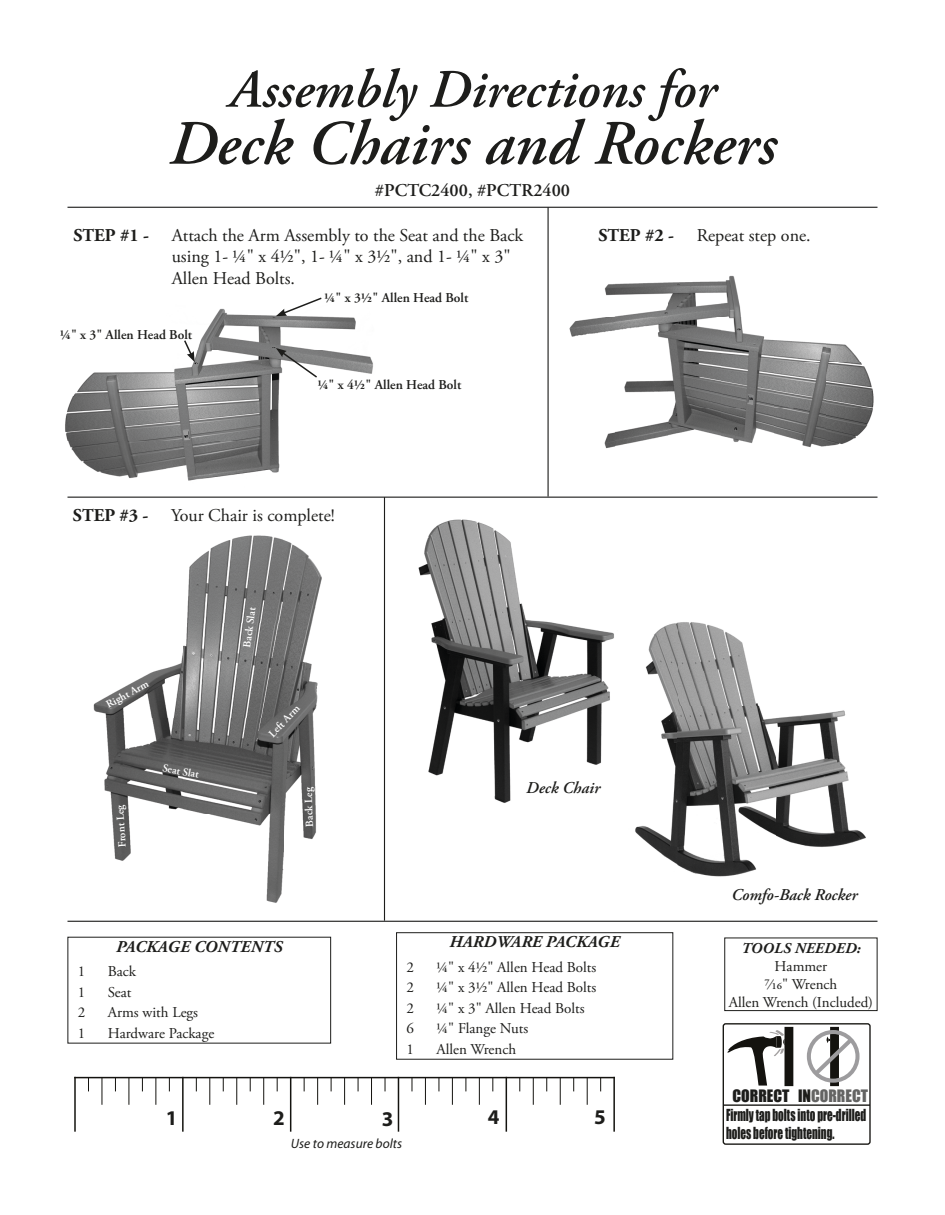
<style>
.page{position:relative;width:945px;height:1215px;background:#fff}
.page>*{position:absolute;margin:0;border:0;box-sizing:border-box;transform-origin:0 0}
.t1{font:italic 600 63px "Adobe Garamond Pro";color:#1d1d1b}
.t2{font:italic 600 54px "Adobe Garamond Pro";color:#1d1d1b}
.t3{font:700 21px "Myriad";color:#1d1d1b}
.t4{font:18px/21.6px "Adobe Garamond Pro";color:#1d1d1b}
.t5{font:700 18px "Adobe Garamond Pro";color:#1d1d1b}
.t6{font:600 18px "Adobe Garamond Pro";color:#1d1d1b}
.t7{font:italic 700 16.5px "Adobe Garamond Pro";letter-spacing:.015em;color:#1d1d1b}
.t8{font:italic 600 16.5px "Adobe Garamond Pro";color:#1d1d1b}
.t9{font:15.75px "Impact";color:#1d1d1b}
.t10{font:15.3px/18.3px "Impact";color:#1d1d1b;scale:.73 1}
.t11{font:15px/18px "Adobe Garamond Pro";color:#1d1d1b;text-align:center}
.t12{font:italic 700 15px "Adobe Garamond Pro";letter-spacing:.015em;color:#1d1d1b}
.t13{font:600 13.5px "Adobe Garamond Pro";color:#1d1d1b}
.t14{font:italic 13.5px "Myriad";color:#1d1d1b}
.t15{font:600 10.95px "Adobe Garamond Pro";color:#fff}
.s1{color:#646463}
</style>
<div class="page">
<img style="left:418px;top:519px;width:196px;height:284px">
<img style="left:65px;top:308px;width:308px;height:173px">
<hr style="left:68px;top:207px;width:810px;height:1px;background:#1d1d1b">
<div style="left:396px;top:932px;width:277px;height:128px;border:1px solid #1d1d1b"></div>
<div style="left:724px;top:938px;width:154px;height:73px;border:1px solid #1d1d1b"></div>
<hr style="left:68px;top:921px;width:810px;height:1px;background:#1d1d1b">
<hr style="left:68px;top:497px;width:810px;height:1px;background:#1d1d1b">
<hr style="left:548px;top:207px;width:1px;height:290px;background:#1d1d1b">
<hr style="left:384px;top:497px;width:1px;height:424px;background:#1d1d1b">
<div style="left:807px;top:1030px;width:53px;height:53px;border:4px solid #9d9c9e;border-radius:50%"></div>
<svg style="left:810px;top:1027px;width:47px;height:59px"></svg>
<div style="left:723px;top:1023px;width:148px;height:122px;border:1px solid #14130f;border-radius:2px"></div>
<svg style="left:727px;top:1027px;width:66px;height:59px"></svg>
<hr style="left:723px;top:1104px;width:147px;height:2px;background:#14130f">
<hr style="left:74px;top:1078px;width:2px;height:53px;background:#14130f">
<hr style="left:182px;top:1078px;width:2px;height:53px;background:#14130f">
<hr style="left:290px;top:1078px;width:1px;height:53px;background:#14130f">
<hr style="left:398px;top:1078px;width:1px;height:53px;background:#14130f">
<hr style="left:506px;top:1078px;width:1px;height:53px;background:#14130f">
<hr style="left:613px;top:1078px;width:2px;height:53px;background:#14130f">
<svg style="left:102px;top:1078px;width:1px;height:26px"></svg>
<svg style="left:129px;top:1078px;width:1px;height:26px"></svg>
<svg style="left:156px;top:1078px;width:1px;height:26px"></svg>
<svg style="left:209px;top:1078px;width:1px;height:26px"></svg>
<svg style="left:236px;top:1078px;width:1px;height:26px"></svg>
<svg style="left:263px;top:1078px;width:1px;height:26px"></svg>
<svg style="left:317px;top:1078px;width:1px;height:26px"></svg>
<svg style="left:344px;top:1078px;width:1px;height:26px"></svg>
<svg style="left:371px;top:1078px;width:1px;height:26px"></svg>
<svg style="left:425px;top:1078px;width:1px;height:26px"></svg>
<svg style="left:452px;top:1078px;width:1px;height:26px"></svg>
<svg style="left:479px;top:1078px;width:1px;height:26px"></svg>
<svg style="left:88px;top:1078px;width:1px;height:13px"></svg>
<svg style="left:115px;top:1078px;width:1px;height:13px"></svg>
<svg style="left:169px;top:1078px;width:1px;height:13px"></svg>
<svg style="left:223px;top:1078px;width:1px;height:13px"></svg>
<svg style="left:277px;top:1078px;width:1px;height:13px"></svg>
<svg style="left:331px;top:1078px;width:1px;height:13px"></svg>
<svg style="left:385px;top:1078px;width:1px;height:13px"></svg>
<svg style="left:142px;top:1078px;width:1px;height:13px"></svg>
<svg style="left:196px;top:1078px;width:1px;height:13px"></svg>
<svg style="left:250px;top:1078px;width:1px;height:13px"></svg>
<svg style="left:304px;top:1078px;width:1px;height:13px"></svg>
<svg style="left:358px;top:1078px;width:1px;height:13px"></svg>
<svg style="left:412px;top:1078px;width:1px;height:13px"></svg>
<svg style="left:439px;top:1078px;width:1px;height:13px"></svg>
<svg style="left:466px;top:1078px;width:1px;height:13px"></svg>
<svg style="left:492px;top:1078px;width:1px;height:13px"></svg>
<svg style="left:519px;top:1078px;width:1px;height:13px"></svg>
<svg style="left:546px;top:1078px;width:1px;height:13px"></svg>
<svg style="left:573px;top:1078px;width:1px;height:13px"></svg>
<svg style="left:600px;top:1078px;width:1px;height:13px"></svg>
<svg style="left:533px;top:1078px;width:1px;height:26px"></svg>
<svg style="left:560px;top:1078px;width:1px;height:26px"></svg>
<svg style="left:587px;top:1078px;width:1px;height:26px"></svg>
<hr style="left:75px;top:1077px;width:539px;height:1px;background:#14130f">
<svg style="left:183px;top:339px;width:12px;height:23px"></svg>
<svg style="left:276px;top:297px;width:47px;height:19px"></svg>
<svg style="left:276px;top:348px;width:43px;height:31px"></svg>
<img style="left:93px;top:535px;width:229px;height:368px">
<img style="left:645px;top:622px;width:204px;height:175px">
<img style="left:635px;top:797px;width:231px;height:80px">
<img style="left:569px;top:275px;width:305px;height:174px">
<h2 class="t2" style="left:229px;top:58px;width:489px">Assembly Directions for</h2>
<h1 class="t1" style="left:169px;top:107px;width:609px">Deck Chairs and Rockers</h1>
<p class="t6" style="left:375px;top:180px;width:197px">#PCTC2400, #PCTR2400</p>
<p class="t5" style="left:74px;top:225px;width:77px">STEP #1 -</p>
<p class="t4" style="left:172px;top:225px;width:353px">Attach the Arm Assembly to the Seat and the Back using 1- ¼" x 4½", 1- ¼" x 3½", and 1- ¼" x 3"<br>Allen Head Bolts.</p>
<p class="t5" style="left:599px;top:225px;width:77px">STEP #2 -</p>
<p class="t4" style="left:697px;top:225px;width:115px">Repeat step one.</p>
<p class="t13" style="left:59px;top:327px;width:134px">¼" x 3" Allen Head Bolt</p>
<p class="t13" style="left:324px;top:290px;width:146px">¼" x 3½" Allen Head Bolt</p>
<p class="t13" style="left:317px;top:377px;width:146px">¼" x 4½" Allen Head Bolt</p>
<p class="t5" style="left:73px;top:505px;width:77px">STEP #3 -</p>
<p class="t4" style="left:171px;top:505px;width:165px">Your Chair is complete!</p>
<p class="t15" style="left:104px;top:700px;width:48px;rotate:-28deg">Right Arm</p>
<p class="t15" style="left:116px;top:847px;width:44px;rotate:-94deg">Front Leg</p>
<p class="t15" style="left:164px;top:761px;width:38px;rotate:11deg">Seat Slat</p>
<p class="t15" style="left:241px;top:646px;width:41px;rotate:-83deg">Back Slat</p>
<p class="t15" style="left:266px;top:731px;width:41px;rotate:-46deg">Left Arm</p>
<p class="t15" style="left:303px;top:827px;width:41px;rotate:-92deg">Back Leg</p>
<p class="t7" style="left:116px;top:937px;width:168px">PACKAGE CONTENTS</p>
<p class="t11" style="left:78px;top:963px;width:9px">1</p>
<p class="t11" style="left:108px;top:963px;width:30px">Back</p>
<p class="t11" style="left:78px;top:983px;width:9px">1</p>
<p class="t11" style="left:108px;top:983px;width:25px">Seat</p>
<p class="t11" style="left:78px;top:1004px;width:9px">2</p>
<p class="t11" style="left:108px;top:1004px;width:92px">Arms with Legs</p>
<p class="t11" style="left:78px;top:1025px;width:9px">1</p>
<p class="t11" style="left:108px;top:1025px;width:108px">Hardware Package</p>
<p class="t8" style="left:526px;top:778px;width:75px">Deck Chair</p>
<p class="t7" style="left:450px;top:933px;width:172px">HARDWARE PACKAGE</p>
<p class="t11" style="left:407px;top:958px;width:9px">2</p>
<p class="t11" style="left:437px;top:958px;width:161px">¼" x 4½" Allen Head Bolts</p>
<p class="t11" style="left:407px;top:979px;width:9px">2</p>
<p class="t11" style="left:437px;top:979px;width:161px">¼" x 3½" Allen Head Bolts</p>
<p class="t11" style="left:407px;top:1000px;width:9px">2</p>
<p class="t11" style="left:437px;top:1000px;width:150px">¼" x 3" Allen Head Bolts</p>
<p class="t11" style="left:407px;top:1020px;width:9px">6</p>
<p class="t11" style="left:437px;top:1020px;width:93px">¼" Flange Nuts</p>
<p class="t11" style="left:407px;top:1041px;width:9px">1</p>
<p class="t11" style="left:437px;top:1041px;width:81px">Allen Wrench</p>
<h3 class="t3" style="left:166px;top:1107px;width:13px">1</h3>
<h3 class="t3" style="left:273px;top:1107px;width:13px">2</h3>
<h3 class="t3" style="left:382px;top:1108px;width:13px">3</h3>
<h3 class="t3" style="left:488px;top:1106px;width:13px">4</h3>
<h3 class="t3" style="left:594px;top:1106px;width:13px">5</h3>
<p class="t14" style="left:291px;top:1137px;width:113px">Use to measure bolts</p>
<p class="t8" style="left:732px;top:885px;width:127px">Comfo-Back Rocker</p>
<p class="t12" style="left:741px;top:939px;width:121px">TOOLS NEEDED:</p>
<p class="t11" style="left:729px;top:957px;width:146px">Hammer<br>7/16" Wrench<br>Allen Wrench (Included)</p>
<p class="t9" style="left:733px;top:1084px;width:137px">CORRECT IN<span class="s1">CORRECT</span></p>
<p class="t10" style="left:726px;top:1105px;width:194px">Firmly tap bolts into pre-drilled holes before tightening.</p>
</div>
